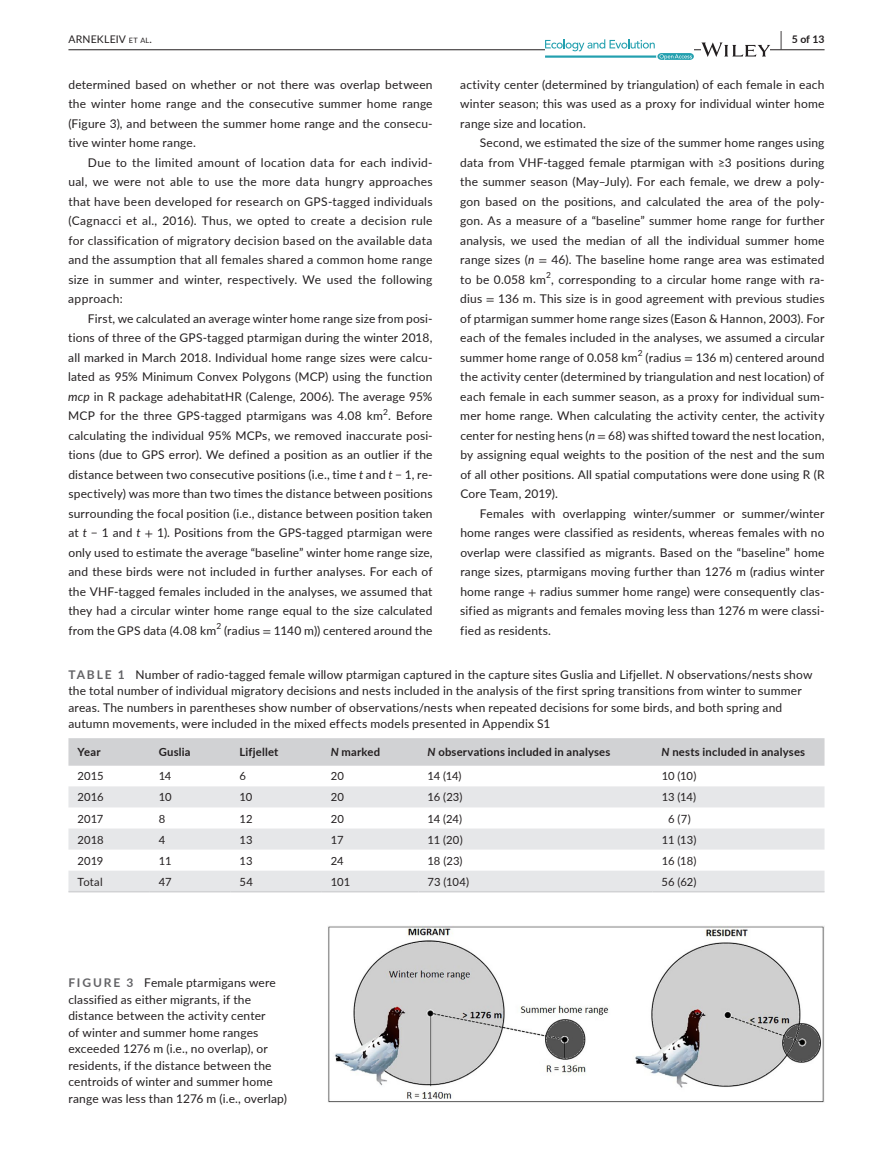
<style>
.page{position:relative;width:893px;height:1174px;background:#fff}
.page>*{position:absolute;margin:0;border:0;box-sizing:border-box;transform-origin:0 0}
.t1{font:12px/19.5px "Lato";letter-spacing:.015em;color:#231f20;text-align:justify}
.t2{font:11.25px "Lato";letter-spacing:-.01em;color:#231f20}
.t3{font:700 11.25px "Lato";letter-spacing:.02em;color:#231f20}
.t4{font:10.5px "Lato";letter-spacing:.02em;color:#231f20}
.t5{font:700 10.5px "Lato";color:#231f20}
.t6{font:8.4px "Lato";color:#231f20}
.s1{font-size:7.35px}
.s2{font-size:19.5px}
.s3{font-style:italic}
.s4{font-family:"STIX"}
.s5{font-weight:700;color:#636366}
</style>
<div class="page">
<hr style="left:68px;top:49px;width:756px;height:1px;background:#231f20">
<svg style="left:545px;top:39px;width:149px;height:21px"></svg>
<svg style="left:701px;top:42px;width:69px;height:15px"></svg>
<div style="left:68px;top:738px;width:756px;height:27px;background:#d1d2d4"></div>
<svg style="left:68px;top:786px;width:756px;height:105px;fill:#e6e7e9"></svg>
<hr style="left:68px;top:891px;width:82px;height:1px;background:#d1d2d4">
<hr style="left:150px;top:891px;width:81px;height:1px;background:#d1d2d4">
<hr style="left:231px;top:891px;width:91px;height:1px;background:#d1d2d4">
<hr style="left:322px;top:891px;width:96px;height:1px;background:#d1d2d4">
<hr style="left:418px;top:891px;width:234px;height:1px;background:#d1d2d4">
<hr style="left:652px;top:891px;width:172px;height:1px;background:#d1d2d4">
<img style="left:328px;top:925px;width:496px;height:177px">
<p class="t4" style="left:68px;top:31px;width:85px">ARNEKLEIV <span class="s1">et al</span>.</p>
<p class="t5" style="left:780px;top:31px;width:46px"><span class="s2">|</span> 5 of 13</p>
<p class="t1" style="left:68px;top:74px;width:366px">determined based on whether or not there was overlap between the winter home range and the consecutive summer home range (Figure 3), and between the summer home range and the consecu&shy;tive winter home range.</p>
<p class="t1" style="left:68px;top:152px;width:366px;text-indent:20px">Due to the limited amount of location data for each individ&shy;ual, we were not able to use the more data hungry approaches that have been developed for research on GPS-tagged individuals (Cagnacci et al., 2016). Thus, we opted to create a decision rule for classification of migratory decision based on the available data and the assumption that all females shared a common home range size in summer and winter, respectively. We used the following approach:</p>
<p class="t1" style="left:68px;top:308px;width:366px;text-indent:20px">First, we calculated an average winter home range size from posi&shy;tions of three of the GPS-tagged ptarmigan during the winter 2018, all marked in March 2018. Individual home range sizes were calcu&shy;lated as 95% Minimum Convex Polygons (MCP) using the function <span class="s3">mcp</span> in R package adehabitatHR (Calenge, 2006). The average 95% MCP for the three GPS-tagged ptarmigans was 4.08 km . Before</p>
<p class="t1" style="left:460px;top:74px;width:366px">activity center (determined by triangulation) of each female in each winter season; this was used as a proxy for individual winter home range size and location.</p>
<p class="t1" style="left:460px;top:132px;width:366px;text-indent:20px">Second, we estimated the size of the summer home ranges using data from VHF-tagged female ptarmigan with ≥3 positions during the summer season (May–July). For each female, we drew a poly&shy;gon based on the positions, and calculated the area of the poly&shy;gon. As a measure of a “baseline” summer home range for further analysis, we used the median of all the individual summer home range sizes (<span class="s3">n</span> <span class="s4">=</span> 46). The baseline home range area was estimated to be 0.058 km<sup>2</sup>, corresponding to a circular home range with ra&shy;dius <span class="s4">=</span> 136 m. This size is in good agreement with previous studies of ptarmigan summer home range sizes (Eason &amp; Hannon, 2003). For each of the females included in the analyses, we assumed a circular summer home range of 0.058 km</p>
<p class="t6" style="left:638px;top:347px;width:6px">2</p>
<p class="t1" style="left:460px;top:347px;width:366px;text-indent:185px">(radius <span class="s4">=</span> 136 m) centered around the activity center (determined by triangulation and nest location) of each female in each summer season, as a proxy for individual sum&shy;mer home range. When calculating the activity center, the activity center for nesting hens (<span class="s3">n</span> <span class="s4">=</span> 68) was shifted toward the nest location, by assigning equal weights to the position of the nest and the sum of all other positions. All spatial computations were done using R (R Core Team, 2019).</p>
<p class="t1" style="left:460px;top:503px;width:366px;text-indent:20px">Females with overlapping winter/summer or summer/winter home ranges were classified as residents, whereas females with no overlap were classified as migrants. Based on the “baseline” home range sizes, ptarmigans moving further than 1276 m (radius winter home range <span class="s4">+</span> radius summer home range) were consequently clas&shy;sified as migrants and females moving less than 1276 m were classi&shy;fied as residents.</p>
<p class="t1" style="left:68px;top:666px;width:745px;line-height:16.5px;text-align:left"><span class="s5">TABLE 1</span> Number of radio-tagged female willow ptarmigan captured in the capture sites Guslia and Lifjellet. <span class="s3">N</span> observations/nests show the total number of individual migratory decisions and nests included in the analysis of the first spring transitions from winter to summer areas. The numbers in parentheses show number of observations/nests when repeated decisions for some birds, and both spring and autumn movements, were included in the mixed effects models presented in Appendix S1</p>
<p class="t3" style="left:77px;top:744px;width:25px">Year</p>
<p class="t3" style="left:159px;top:744px;width:33px">Guslia</p>
<p class="t3" style="left:240px;top:744px;width:40px">Lifjellet</p>
<p class="t3" style="left:331px;top:744px;width:51px"><span class="s3">N</span> marked</p>
<p class="t3" style="left:428px;top:744px;width:184px"><span class="s3">N</span> observations included in analyses</p>
<p class="t3" style="left:662px;top:744px;width:145px"><span class="s3">N</span> nests included in analyses</p>
<p class="t2" style="left:77px;top:768px;width:28px">2015</p>
<p class="t2" style="left:159px;top:768px;width:14px">14</p>
<p class="t2" style="left:240px;top:768px;width:8px">6</p>
<p class="t2" style="left:331px;top:768px;width:15px">20</p>
<p class="t2" style="left:428px;top:768px;width:36px">14 (14)</p>
<p class="t2" style="left:662px;top:768px;width:36px">10 (10)</p>
<p class="t2" style="left:77px;top:789px;width:28px">2016</p>
<p class="t2" style="left:159px;top:789px;width:14px">10</p>
<p class="t2" style="left:240px;top:789px;width:14px">10</p>
<p class="t2" style="left:331px;top:789px;width:15px">20</p>
<p class="t2" style="left:428px;top:789px;width:37px">16 (23)</p>
<p class="t2" style="left:662px;top:789px;width:36px">13 (14)</p>
<p class="t2" style="left:77px;top:810px;width:28px">2017</p>
<p class="t2" style="left:159px;top:810px;width:8px">8</p>
<p class="t2" style="left:240px;top:810px;width:15px">12</p>
<p class="t2" style="left:331px;top:810px;width:15px">20</p>
<p class="t2" style="left:428px;top:810px;width:36px">14 (24)</p>
<p class="t2" style="left:668px;top:810px;width:24px">6 (7)</p>
<p class="t2" style="left:77px;top:831px;width:28px">2018</p>
<p class="t2" style="left:159px;top:831px;width:8px">4</p>
<p class="t2" style="left:240px;top:831px;width:14px">13</p>
<p class="t2" style="left:331px;top:831px;width:14px">17</p>
<p class="t2" style="left:428px;top:831px;width:37px">11 (20)</p>
<p class="t2" style="left:662px;top:831px;width:36px">11 (13)</p>
<p class="t2" style="left:77px;top:852px;width:27px">2019</p>
<p class="t2" style="left:159px;top:852px;width:14px">11</p>
<p class="t2" style="left:240px;top:852px;width:14px">13</p>
<p class="t2" style="left:331px;top:852px;width:14px">24</p>
<p class="t2" style="left:428px;top:852px;width:37px">18 (23)</p>
<p class="t2" style="left:662px;top:852px;width:36px">16 (18)</p>
<p class="t2" style="left:77px;top:873px;width:27px">Total</p>
<p class="t2" style="left:159px;top:873px;width:14px">47</p>
<p class="t2" style="left:240px;top:873px;width:15px">54</p>
<p class="t2" style="left:331px;top:873px;width:21px">101</p>
<p class="t2" style="left:428px;top:873px;width:43px">73 (104)</p>
<p class="t2" style="left:662px;top:873px;width:36px">56 (62)</p>
<p class="t6" style="left:383px;top:406px;width:6px">2</p>
<p class="t1" style="left:68px;top:425px;width:366px">calculating the individual 95% MCPs, we removed inaccurate posi&shy;tions (due to GPS error). We defined a position as an outlier if the distance between two consecutive positions (i.e., time <span class="s3">t</span> and <span class="s3">t</span> − 1, re&shy;spectively) was more than two times the distance between positions surrounding the focal position (i.e., distance between position taken at <span class="s3">t</span> − 1 and <span class="s3">t</span> <span class="s4">+</span> 1). Positions from the GPS-tagged ptarmigan were only used to estimate the average “baseline” winter home range size, and these birds were not included in further analyses. For each of the VHF-tagged females included in the analyses, we assumed that they had a circular winter home range equal to the size calculated from the GPS data (4.08 km</p>
<p class="t6" style="left:216px;top:620px;width:6px">2</p>
<p class="t1" style="left:224px;top:620px;width:210px">(radius <span class="s4">=</span> 1140 m)) centered around the</p>
<p class="t1" style="left:68px;top:974px;width:220px;line-height:16.5px;text-align:left"><span class="s5">FIGURE 3</span> Female ptarmigans were classified as either migrants, if the distance between the activity center<br>of winter and summer home ranges exceeded 1276 m (i.e., no overlap), or residents, if the distance between the centroids of winter and summer home range was less than 1276 m (i.e., overlap)</p>
</div>
